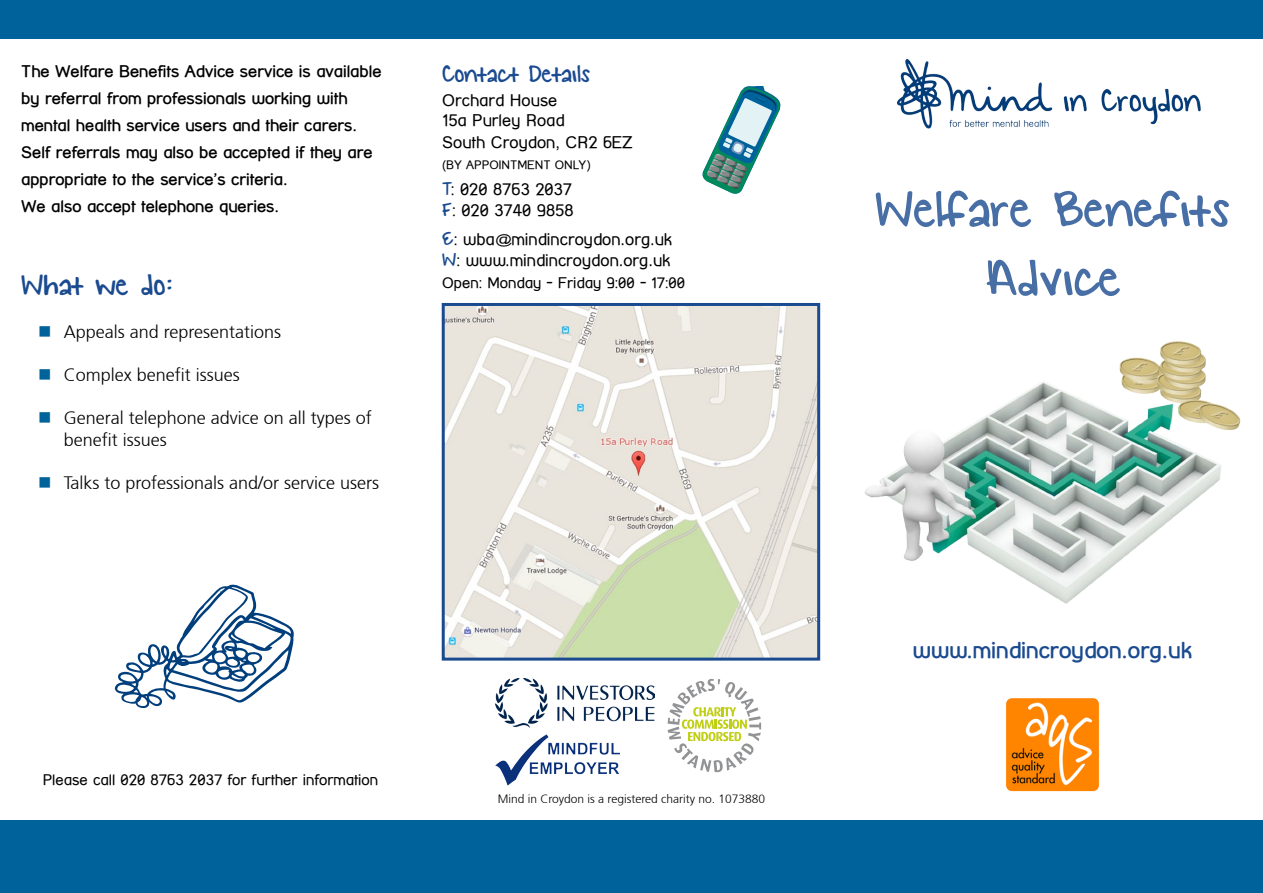
<style>
.page{position:relative;width:1263px;height:893px;background:#fff}
.page>*{position:absolute;margin:0;border:0;box-sizing:border-box;transform-origin:0 0}
.t1{font:57px/69px "KG Small Town Southern Girl";color:#476ea5;text-align:center}
.t2{font:33px "KG Small Town Southern Girl";color:#1a4a8f}
.t3{font:27px "KG Small Town Southern Girl";color:#1a4a8f}
.t4{font:700 22.5px "Street Corner";color:#1a4a8f}
.t5{font:300 18px/21.6px "Frutiger";color:#000}
.t6{font:700 16.5px/27px "Street Corner";color:#000}
.t7{font:16.5px/21px "Street Corner";color:#000}
.t8{font:15px "Street Corner";color:#000}
.t9{font:300 12px "Frutiger";color:#000}
.t10{font:12px "Street Corner";color:#000}
.s1{font-family:"KG Small Town Southern Girl";font-size:21px;color:#1a4a8f}
</style>
<div class="page">
<div style="left:0;top:821px;width:1263px;height:72px;background:#00629b"></div>
<div style="left:0;top:0;width:1263px;height:38px;background:#00629b"></div>
<img style="left:897px;top:60px;width:304px;height:68px">
<svg style="left:702px;top:86px;width:78px;height:108px"></svg>
<img style="left:864px;top:341px;width:377px;height:263px">
<img style="left:446px;top:307px;width:370px;height:350px">
<div style="left:442px;top:303px;width:378px;height:358px;border:3px solid #1a4a8f"></div>
<img style="left:495px;top:678px;width:160px;height:49px">
<img style="left:495px;top:735px;width:125px;height:51px">
<svg style="left:668px;top:679px;width:93px;height:93px"></svg>
<svg style="left:115px;top:585px;width:179px;height:123px"></svg>
<img style="left:1006px;top:698px;width:93px;height:94px">
<p class="t6" style="left:21px;top:58px;width:362px">The Welfare Benefits Advice service is available by referral from professionals working with mental health service users and their carers.<br>Self referrals may also be accepted if they are appropriate to the service’s criteria.<br>We also accept telephone queries.</p>
<h2 class="t2" style="left:21px;top:268px;width:153px">What we do:</h2>
<p class="t5" style="left:64px;top:322px;width:219px">Appeals and representations</p>
<p class="t5" style="left:64px;top:365px;width:178px">Complex benefit issues</p>
<p class="t5" style="left:64px;top:407px;width:310px">General telephone advice on all types of benefit issues</p>
<p class="t5" style="left:64px;top:472px;width:317px">Talks to professionals and/or service users</p>
<h3 class="t3" style="left:442px;top:59px;width:150px">Contact Details</h3>
<p class="t7" style="left:442px;top:91px;width:124px;line-height:19.8px">Orchard House<br>15a Purley Road</p>
<p class="t7" style="left:442px;top:131px;width:192px">South Croydon, CR2 6EZ</p>
<p class="t10" style="left:442px;top:158px;width:150px">(BY APPOINTMENT ONLY)</p>
<p class="t7" style="left:442px;top:178px;width:133px"><span class="s1">T</span>: 020 8763 2037<br><span class="s1">F</span>: 020 3740 9858</p>
<p class="t7" style="left:442px;top:229px;width:231px"><span class="s1">E</span>: wba@mindincroydon.org.uk<br><span class="s1">W</span>: www.mindincroydon.org.uk</p>
<p class="t8" style="left:442px;top:274px;width:245px">Open: Monday - Friday 9:00 - 17:00</p>
<p class="t8" style="left:43px;top:772px;width:337px">Please call 020 8763 2037 for further information</p>
<p class="t9" style="left:498px;top:792px;width:269px">Mind in Croydon is a registered charity no. 1073880</p>
<h1 class="t1" style="left:875px;top:178px;width:357px">Welfare Benefits<br>Advice</h1>
<h3 class="t4" style="left:913px;top:637px;width:280px">www.mindincroydon.org.uk</h3>
</div>
